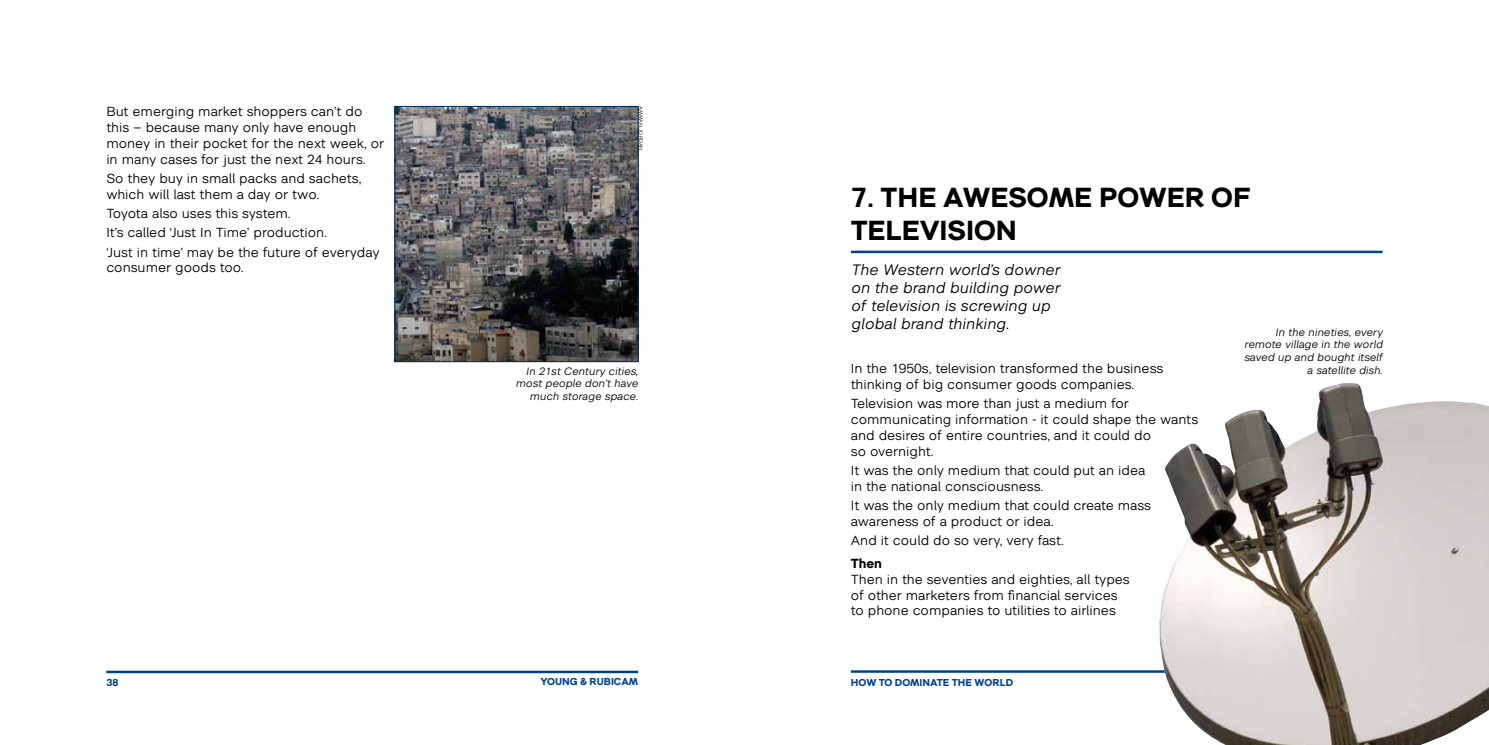
<style>
.page{position:relative;width:1489px;height:745px;background:#fff}
.page>*{position:absolute;margin:0;border:0;box-sizing:border-box;transform-origin:0 0}
.t1{font:700 27.5px/33px "YR Two";color:#000}
.t2{font:italic 15px/18px "YR Two";color:#000}
.t3{font:13.12px/15.8px "YR Two";color:#000}
.t4{font:700 13.12px "YR Two";color:#000}
.t5{font:italic 10.62px/12.8px "YR Two";color:#000;text-align:right}
.t6{font:700 10px "YR Two";color:#004289}
.t7{font:5px "YR Two";color:#000}
</style>
<div class="page">
<hr style="left:106px;top:670px;width:532px;height:2px;background:#004289">
<hr style="left:850px;top:669px;width:532px;height:3px;background:#004289">
<hr style="left:850px;top:250px;width:532px;height:3px;background:#004289">
<img style="left:396px;top:108px;width:240px;height:251px">
<div style="left:394px;top:106px;width:244px;height:255px;border:1px solid #002d59"></div>
<img style="left:1154px;top:383px;width:334px;height:361px">
<p class="t3" style="left:106px;top:104px;width:279px">But emerging market shoppers can’t do this – because many only have enough money in their pocket for the next week, or in many cases for just the next 24 hours.</p>
<p class="t3" style="left:106px;top:170px;width:256px">So they buy in small packs and sachets, which will last them a day or two.</p>
<p class="t3" style="left:106px;top:203px;width:275px;line-height:19.2px">Toyota also uses this system.<br>It’s called ‘Just In Time’ production.<br>‘Just in time’ may be the future of everyday</p>
<p class="t3" style="left:106px;top:260px;width:139px">consumer goods too.</p>
<p class="t7" style="left:643px;top:106px;width:45px;rotate:90deg">AMMAN, JORDAN</p>
<p class="t5" style="left:515px;top:364px;width:124px">In 21st Century cities, most people don’t have much storage space.</p>
<h1 class="t1" style="left:850px;top:180px;width:401px">7. THE AWESOME POWER OF<br>TELEVISION</h1>
<p class="t2" style="left:850px;top:260px;width:210px">The Western world’s downer on the brand building power of television is screwing up global brand thinking.</p>
<p class="t3" style="left:850px;top:360px;width:314px">In the 1950s, television transformed the business thinking of big consumer goods companies.</p>
<p class="t3" style="left:850px;top:395px;width:349px">Television was more than just a medium for communicating information - it could shape the wants and desires of entire countries, and it could do<br>so overnight.</p>
<p class="t3" style="left:850px;top:462px;width:296px">It was the only medium that could put an idea in the national consciousness.</p>
<p class="t3" style="left:850px;top:497px;width:302px">It was the only medium that could create mass awareness of a product or idea.</p>
<p class="t3" style="left:850px;top:532px;width:215px">And it could do so very, very fast.</p>
<p class="t4" style="left:850px;top:555px;width:33px">Then</p>
<p class="t3" style="left:850px;top:570px;width:280px">Then in the seventies and eighties, all types of other marketers from financial services to phone companies to utilities to airlines</p>
<p class="t5" style="left:1243px;top:325px;width:140px">In the nineties, every remote village in the world saved up and bought itself a satellite dish.</p>
<p class="t6" style="left:106px;top:675px;width:14px">38</p>
<p class="t6" style="left:540px;top:675px;width:99px">YOUNG &amp; RUBICAM</p>
<p class="t6" style="left:850px;top:675px;width:164px">HOW TO DOMINATE THE WORLD</p>
</div>
